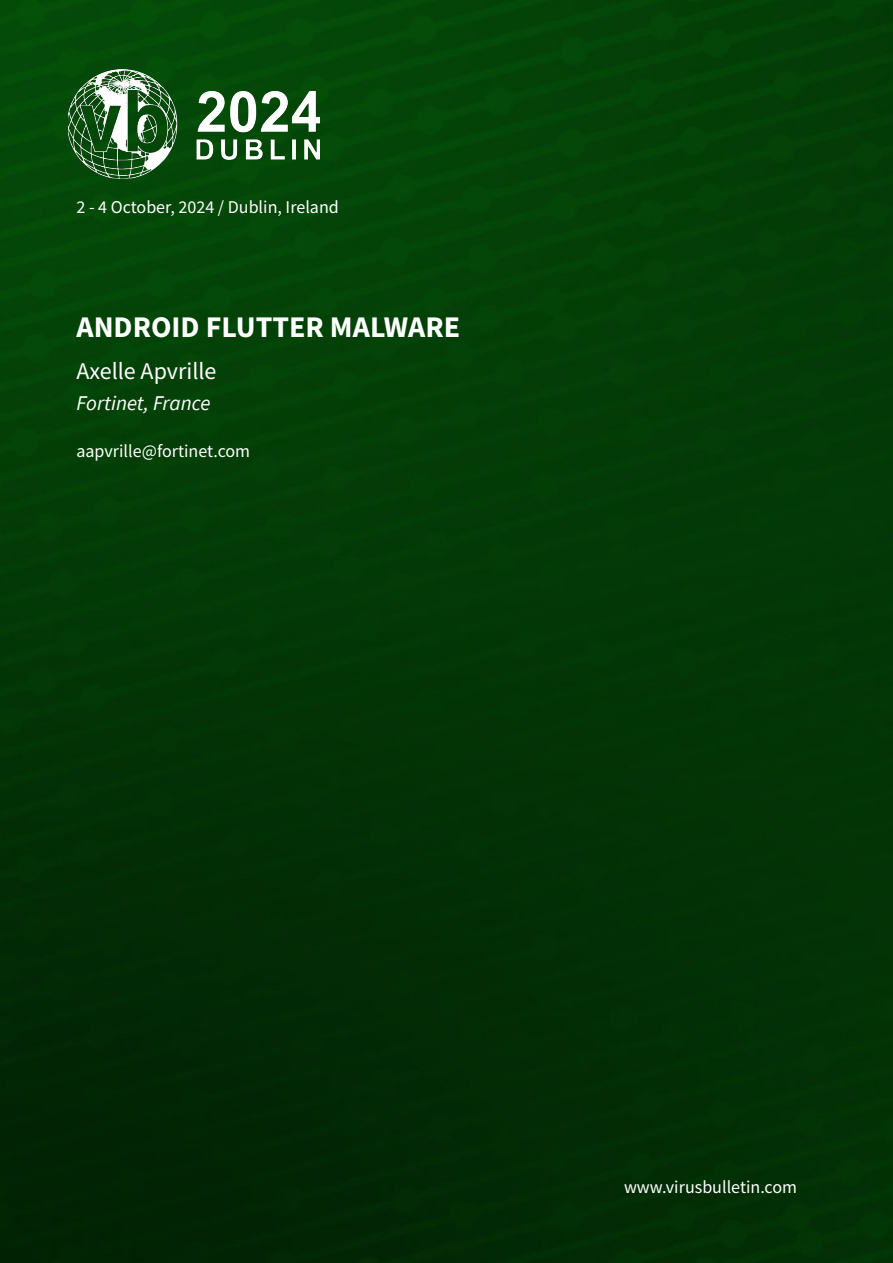
<style>
.page{position:relative;width:893px;height:1263px;background:#fff}
.page>*{position:absolute;margin:0;border:0;box-sizing:border-box;transform-origin:0 0}
.t1{font:700 30px "Source Sans Pro";color:#fff}
.t2{font:24px "Source Sans Pro";color:#fff}
.t3{font:italic 21px "Source Sans Pro";color:#fff}
.t4{font:18px "Source Sans Pro";color:#fff}
</style>
<div class="page">
<img style="left:0;top:0;width:893px;height:1263px">
<img style="left:68px;top:69px;width:252px;height:110px">
<p class="t4" style="left:76px;top:196px;width:264px">2 - 4 October, 2024 / Dublin, Ireland</p>
<h1 class="t1" style="left:76px;top:307px;width:385px">ANDROID FLUTTER MALWARE</h1>
<h2 class="t2" style="left:76px;top:355px;width:141px">Axelle Apvrille</h2>
<p class="t3" style="left:76px;top:390px;width:136px">Fortinet, France</p>
<p class="t4" style="left:76px;top:440px;width:175px">aapvrille@fortinet.com</p>
<p class="t4" style="left:624px;top:1175px;width:175px">www.virusbulletin.com</p>
</div>
